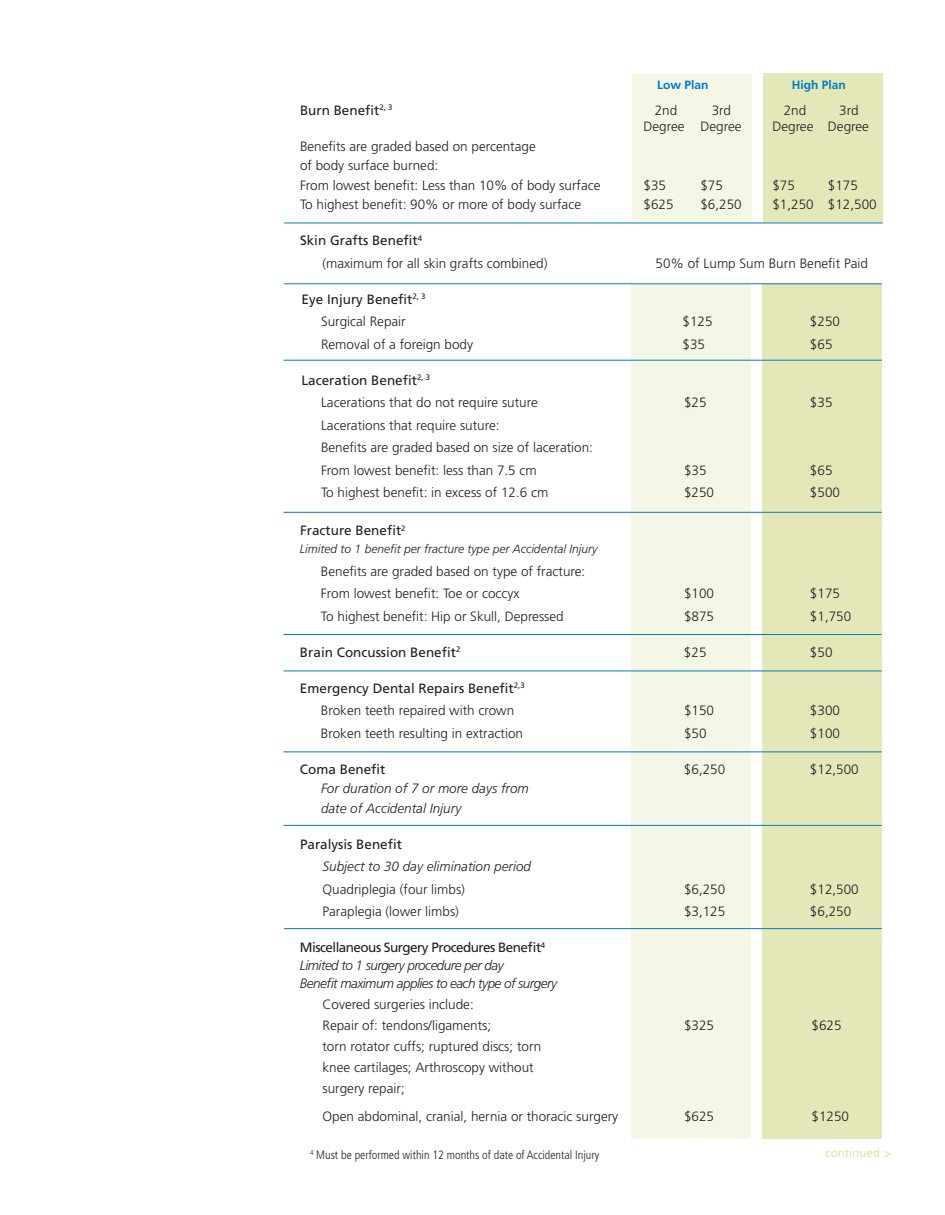
<style>
.page{position:relative;width:945px;height:1215px;background:#fff}
.page>*{position:absolute;margin:0;border:0;box-sizing:border-box;transform-origin:0 0}
.t1{font:300 13.5px/21px "Frutiger LT Std";color:#231f20}
.t2{font:13.5px "Frutiger LT Std";color:#231f20}
.t3{font:italic 300 13.5px/18px "Frutiger LT Std";letter-spacing:-.04em;color:#231f20}
.t4{font:italic 300 13.5px/19.5px "Frutiger LT Std";color:#231f20}
.t5{font:300 condensed 12px "Frutiger LT Std";color:#231f20}
.t6{font:italic 300 12px "Frutiger LT Std";color:#231f20}
.t7{font:700 12px "Frutiger LT Std";color:#007cc2}
.t8{font:300 12px "Frutiger LT Std";letter-spacing:.03em;color:#d3d98f}
.s1{font-weight:400;font-style:normal}
</style>
<div class="page">
<div style="left:631px;top:285px;width:120px;height:854px;background:#f5f7e6"></div>
<div style="left:762px;top:284px;width:120px;height:855px;background:#e4e8b9"></div>
<div style="left:632px;top:74px;width:120px;height:149px;background:#f5f7e6"></div>
<div style="left:763px;top:74px;width:120px;height:149px;background:#e4e8b9"></div>
<hr style="left:284px;top:223px;width:599px;height:1px;background:#007cc2">
<hr style="left:284px;top:283px;width:598px;height:1px;background:#007cc2">
<hr style="left:284px;top:360px;width:598px;height:1px;background:#007cc2">
<hr style="left:284px;top:512px;width:598px;height:1px;background:#007cc2">
<hr style="left:284px;top:634px;width:598px;height:1px;background:#007cc2">
<hr style="left:284px;top:671px;width:598px;height:1px;background:#007cc2">
<hr style="left:284px;top:752px;width:598px;height:1px;background:#007cc2">
<hr style="left:284px;top:825px;width:598px;height:1px;background:#007cc2">
<hr style="left:284px;top:928px;width:598px;height:1px;background:#007cc2">
<p class="t7" style="left:657px;top:78px;width:53px">Low Plan</p>
<p class="t7" style="left:792px;top:78px;width:56px">High Plan</p>
<p class="t2" style="left:300px;top:102px;width:94px">Burn Benefit<sup>2,</sup> <sup>3</sup></p>
<p class="t1" style="left:655px;top:100px;width:24px">2nd</p>
<p class="t1" style="left:712px;top:100px;width:21px">3rd</p>
<p class="t1" style="left:784px;top:100px;width:24px">2nd</p>
<p class="t1" style="left:839px;top:100px;width:21px">3rd</p>
<p class="t1" style="left:643px;top:116px;width:100px">Degree Degree</p>
<p class="t1" style="left:772px;top:116px;width:98px">Degree Degree</p>
<p class="t1" style="left:300px;top:136px;width:302px;line-height:19.5px">Benefits are graded based on percentage<br>of body surface burned:<br>From lowest benefit: Less than 10% of body surface</p>
<p class="t1" style="left:643px;top:175px;width:24px">$35</p>
<p class="t1" style="left:700px;top:175px;width:24px">$75</p>
<p class="t1" style="left:772px;top:175px;width:24px">$75</p>
<p class="t1" style="left:828px;top:175px;width:32px">$175</p>
<p class="t1" style="left:300px;top:194px;width:283px">To highest benefit: 90% or more of body surface</p>
<p class="t1" style="left:643px;top:194px;width:32px">$625</p>
<p class="t1" style="left:700px;top:194px;width:43px">$6,250</p>
<p class="t1" style="left:772px;top:194px;width:106px">$1,250 $12,500</p>
<p class="t2" style="left:300px;top:232px;width:124px">Skin Grafts Benefit<sup>4</sup></p>
<p class="t1" style="left:322px;top:253px;width:227px">(maximum for all skin grafts combined)</p>
<p class="t1" style="left:656px;top:253px;width:214px">50% of Lump Sum Burn Benefit Paid</p>
<p class="t2" style="left:302px;top:291px;width:126px">Eye Injury Benefit<sup>2,</sup> <sup>3</sup></p>
<p class="t1" style="left:321px;top:311px;width:86px">Surgical Repair</p>
<p class="t1" style="left:683px;top:311px;width:32px">$125</p>
<p class="t1" style="left:810px;top:311px;width:32px">$250</p>
<p class="t1" style="left:321px;top:334px;width:154px">Removal of a foreign body</p>
<p class="t1" style="left:683px;top:334px;width:24px">$35</p>
<p class="t1" style="left:810px;top:334px;width:24px">$65</p>
<p class="t2" style="left:302px;top:372px;width:130px">Laceration Benefit<sup>2,</sup> <sup>3</sup></p>
<p class="t1" style="left:321px;top:392px;width:218px">Lacerations that do not require suture</p>
<p class="t1" style="left:684px;top:392px;width:24px">$25</p>
<p class="t1" style="left:810px;top:392px;width:24px">$35</p>
<p class="t1" style="left:321px;top:415px;width:180px">Lacerations that require suture:</p>
<p class="t1" style="left:321px;top:437px;width:274px">Benefits are graded based on size of laceration:</p>
<p class="t1" style="left:321px;top:460px;width:217px">From lowest benefit: less than 7.5 cm</p>
<p class="t1" style="left:684px;top:460px;width:24px">$35</p>
<p class="t1" style="left:810px;top:460px;width:24px">$65</p>
<p class="t1" style="left:321px;top:482px;width:229px">To highest benefit: in excess of 12.6 cm</p>
<p class="t1" style="left:684px;top:482px;width:32px">$250</p>
<p class="t1" style="left:810px;top:482px;width:32px">$500</p>
<p class="t2" style="left:300px;top:523px;width:107px">Fracture Benefit<sup>2</sup></p>
<p class="t6" style="left:300px;top:542px;width:299px">Limited to 1 benefit per fracture type per Accidental Injury</p>
<p class="t1" style="left:321px;top:561px;width:266px">Benefits are graded based on type of fracture:</p>
<p class="t1" style="left:321px;top:583px;width:200px">From lowest benefit: Toe or coccyx</p>
<p class="t1" style="left:684px;top:583px;width:32px">$100</p>
<p class="t1" style="left:810px;top:583px;width:32px">$175</p>
<p class="t1" style="left:321px;top:606px;width:244px">To highest benefit: Hip or Skull, Depressed</p>
<p class="t1" style="left:684px;top:606px;width:32px">$875</p>
<p class="t1" style="left:810px;top:606px;width:43px">$1,750</p>
<p class="t2" style="left:300px;top:644px;width:162px">Brain Concussion Benefit<sup>2</sup></p>
<p class="t1" style="left:684px;top:642px;width:24px">$25</p>
<p class="t1" style="left:810px;top:642px;width:24px">$50</p>
<p class="t2" style="left:300px;top:680px;width:226px">Emergency Dental Repairs Benefit<sup>2,3</sup></p>
<p class="t1" style="left:321px;top:700px;width:195px">Broken teeth repaired with crown</p>
<p class="t1" style="left:684px;top:700px;width:32px">$150</p>
<p class="t1" style="left:810px;top:700px;width:32px">$300</p>
<p class="t1" style="left:321px;top:723px;width:204px">Broken teeth resulting in extraction</p>
<p class="t1" style="left:684px;top:723px;width:24px">$50</p>
<p class="t1" style="left:810px;top:723px;width:32px">$100</p>
<p class="t2" style="left:300px;top:761px;width:87px">Coma Benefit</p>
<p class="t1" style="left:684px;top:759px;width:43px">$6,250</p>
<p class="t1" style="left:810px;top:759px;width:50px">$12,500</p>
<p class="t4" style="left:321px;top:779px;width:209px">For duration of 7 or more days from date of Accidental Injury</p>
<p class="t2" style="left:300px;top:836px;width:104px">Paralysis Benefit</p>
<p class="t4" style="left:322px;top:857px;width:210px">Subject to 30 day elimination period</p>
<p class="t1" style="left:322px;top:879px;width:144px">Quadriplegia (four limbs)</p>
<p class="t1" style="left:684px;top:879px;width:43px">$6,250</p>
<p class="t1" style="left:810px;top:879px;width:50px">$12,500</p>
<p class="t1" style="left:322px;top:901px;width:138px">Paraplegia (lower limbs)</p>
<p class="t1" style="left:684px;top:901px;width:43px">$3,125</p>
<p class="t1" style="left:810px;top:901px;width:43px">$6,250</p>
<p class="t3" style="left:300px;top:939px;width:259px"><span class="s1">Miscellaneous Surgery Procedures Benefit</span><sup>4<br></sup>Limited to 1 surgery procedure per day<br>Benefit maximum applies to each type of surgery</p>
<p class="t1" style="left:322px;top:994px;width:170px">Covered surgeries include:<br>Repair of: tendons/ligaments;</p>
<p class="t1" style="left:684px;top:1015px;width:32px">$325</p>
<p class="t1" style="left:811px;top:1015px;width:32px">$625</p>
<p class="t1" style="left:322px;top:1036px;width:220px">torn rotator cuffs; ruptured discs; torn knee cartilages; Arthroscopy without surgery repair;</p>
<p class="t1" style="left:322px;top:1106px;width:297px">Open abdominal, cranial, hernia or thoracic surgery</p>
<p class="t1" style="left:684px;top:1106px;width:32px">$625</p>
<p class="t1" style="left:811px;top:1106px;width:39px">$1250</p>
<p class="t8" style="left:826px;top:1146px;width:67px">continued &gt;</p>
<p class="t5" style="left:310px;top:1148px;width:291px"><sup>4</sup> Must be performed within 12 months of date of Accidental Injury</p>
</div>
